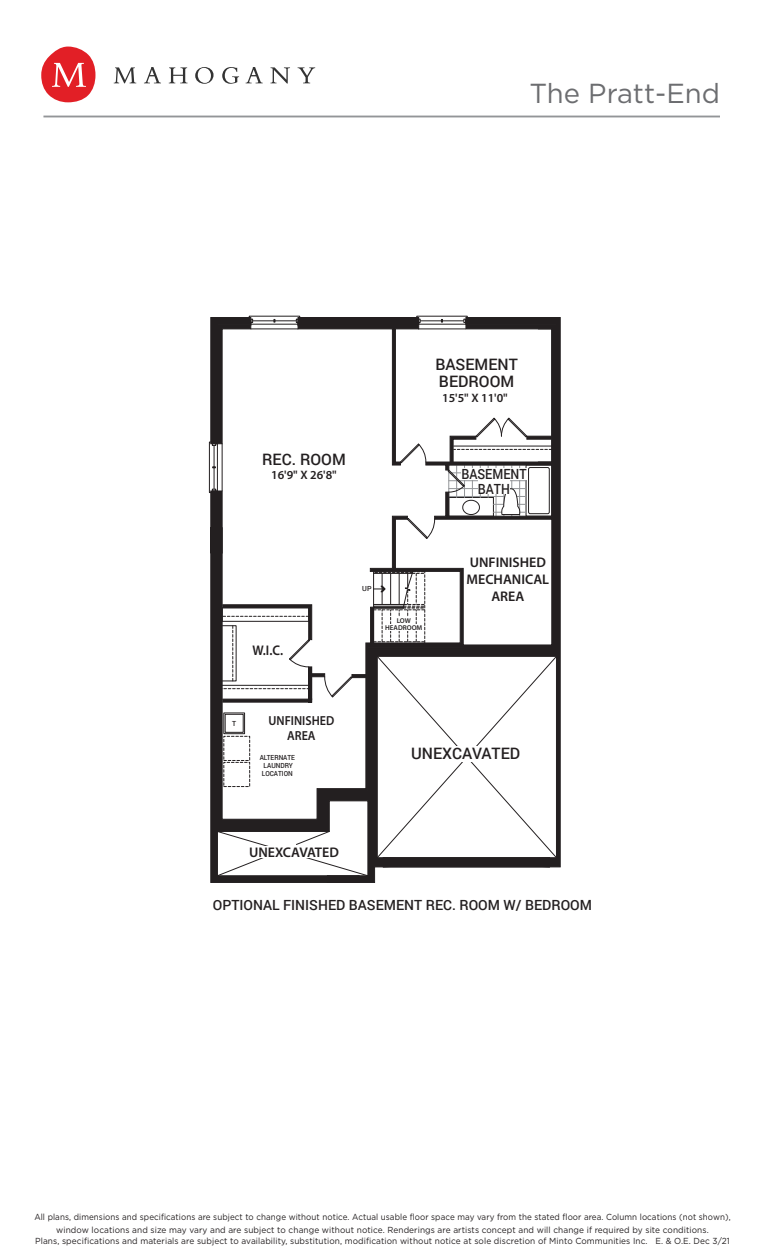
<style>
.page{position:relative;width:765px;height:1260px;background:#fff}
.page>*{position:absolute;margin:0;border:0;box-sizing:border-box;transform-origin:0 0}
.t1{font:27.5px "Gotham";color:#6c6d70}
.t2{font:500 15.75px/17.1px "Roboto";color:#231f20}
.t3{font:500 14px "Roboto";color:#231f20}
.t4{font:600 14px/17.1px "Myriad Pro";color:#231f20;text-align:center}
.t5{font:500 14px/14.4px "Roboto";color:#231f20;text-align:center;scale:.89 1}
.t6{font:600 14px "Myriad Pro";color:#231f20;scale:.93 1}
.t7{font:600 13.12px/15.4px "Myriad Pro";color:#231f20;text-align:center;scale:.92 1}
.t8{font:600 12.25px "Myriad Pro";color:#231f20}
.t9{font:8.75px/12.5px "Gotham";letter-spacing:.01em;color:#231f20;text-align:center;scale:.92 1}
.t10{font:8.75px "Gotham";letter-spacing:.01em;color:#231f20;scale:.95 1}
.t11{font:500 7px/7.5px "Roboto";color:#231f20;text-align:center;scale:.93 1}
.t12{font:600 7px/6.6px "Myriad Pro";color:#231f20;text-align:center}
.t13{font:500 7px "Roboto";color:#231f20}
</style>
<div class="page">
<hr style="left:43px;top:116px;width:677px;height:1px;background:#939598">
<svg style="left:114px;top:67px;width:22px;height:16px"></svg>
<svg style="left:144px;top:67px;width:17px;height:16px"></svg>
<svg style="left:169px;top:67px;width:19px;height:16px"></svg>
<svg style="left:195px;top:67px;width:19px;height:17px"></svg>
<svg style="left:222px;top:67px;width:17px;height:17px"></svg>
<svg style="left:246px;top:67px;width:17px;height:16px"></svg>
<svg style="left:270px;top:67px;width:20px;height:17px"></svg>
<svg style="left:298px;top:67px;width:17px;height:16px"></svg>
<svg style="left:41px;top:47px;width:54px;height:55px"></svg>
<svg style="left:211px;top:317px;width:350px;height:566px"></svg>
<svg style="left:216px;top:323px;width:342px;height:500px"></svg>
<svg style="left:373px;top:569px;width:53px;height:74px"></svg>
<hr style="left:251px;top:324px;width:47px;height:1px;background:#231f20">
<hr style="left:251px;top:329px;width:47px;height:1px;background:#231f20">
<hr style="left:253px;top:321px;width:43px;height:1px;background:#231f20">
<hr style="left:418px;top:324px;width:48px;height:1px;background:#231f20">
<hr style="left:418px;top:329px;width:48px;height:1px;background:#231f20">
<svg style="left:296px;top:319px;width:130px;height:146px"></svg>
<svg style="left:464px;top:319px;width:3px;height:5px"></svg>
<hr style="left:420px;top:321px;width:44px;height:1px;background:#231f20">
<div style="left:209px;top:442px;width:2px;height:51px;border:1px solid #231f20"></div>
<hr style="left:217px;top:444px;width:1px;height:47px;background:#231f20">
<hr style="left:222px;top:444px;width:1px;height:47px;background:#231f20">
<svg style="left:211px;top:317px;width:42px;height:129px"></svg>
<hr style="left:214px;top:446px;width:1px;height:43px;background:#231f20">
<p class="t1" style="left:529px;top:76px;width:192px">The Pratt-End</p>
<p class="t2" style="left:262px;top:450px;width:85px">REC. ROOM</p>
<p class="t8" style="left:271px;top:467px;width:67px">16'9" X 26'8"</p>
<p class="t2" style="left:435px;top:356px;width:84px">BASEMENT<br>BEDROOM</p>
<p class="t8" style="left:442px;top:390px;width:67px">15'5" X 11'0"</p>
<p class="t5" style="left:461px;top:467px;width:75px">BASEMENT<br>BATH</p>
<p class="t6" style="left:252px;top:641px;width:35px">W.I.C.</p>
<p class="t13" style="left:232px;top:719px;width:6px">T</p>
<p class="t7" style="left:269px;top:713px;width:73px">UNFINISHED<br>AREA</p>
<p class="t11" style="left:260px;top:754px;width:39px">ALTERNATE<br>LAUNDRY<br>LOCATION</p>
<p class="t13" style="left:362px;top:584px;width:11px">UP</p>
<p class="t12" style="left:385px;top:617px;width:39px">LOW<br>HEADROOM</p>
<p class="t4" style="left:467px;top:553px;width:84px">UNFINISHED<br>MECHANICAL<br>AREA</p>
<p class="t2" style="left:411px;top:745px;width:110px">UNEXCAVATED</p>
<p class="t4" style="left:249px;top:844px;width:91px">UNEXCAVATED</p>
<p class="t3" style="left:213px;top:896px;width:381px">OPTIONAL FINISHED BASEMENT REC. ROOM W/ BEDROOM</p>
<p class="t9" style="left:34px;top:1211px;width:758px">All plans, dimensions and specifications are subject to change without notice. Actual usable floor space may vary from the stated floor area. Column locations (not shown), window locations and size may vary and are subject to change without notice. Renderings are artists concept and will change if required by site conditions.</p>
<p class="t10" style="left:35px;top:1235px;width:733px">Plans, specifications and materials are subject to availability, substitution, modification without notice at sole discretion of Minto Communities Inc. E. &amp; O.E. Dec 3/21</p>
</div>
